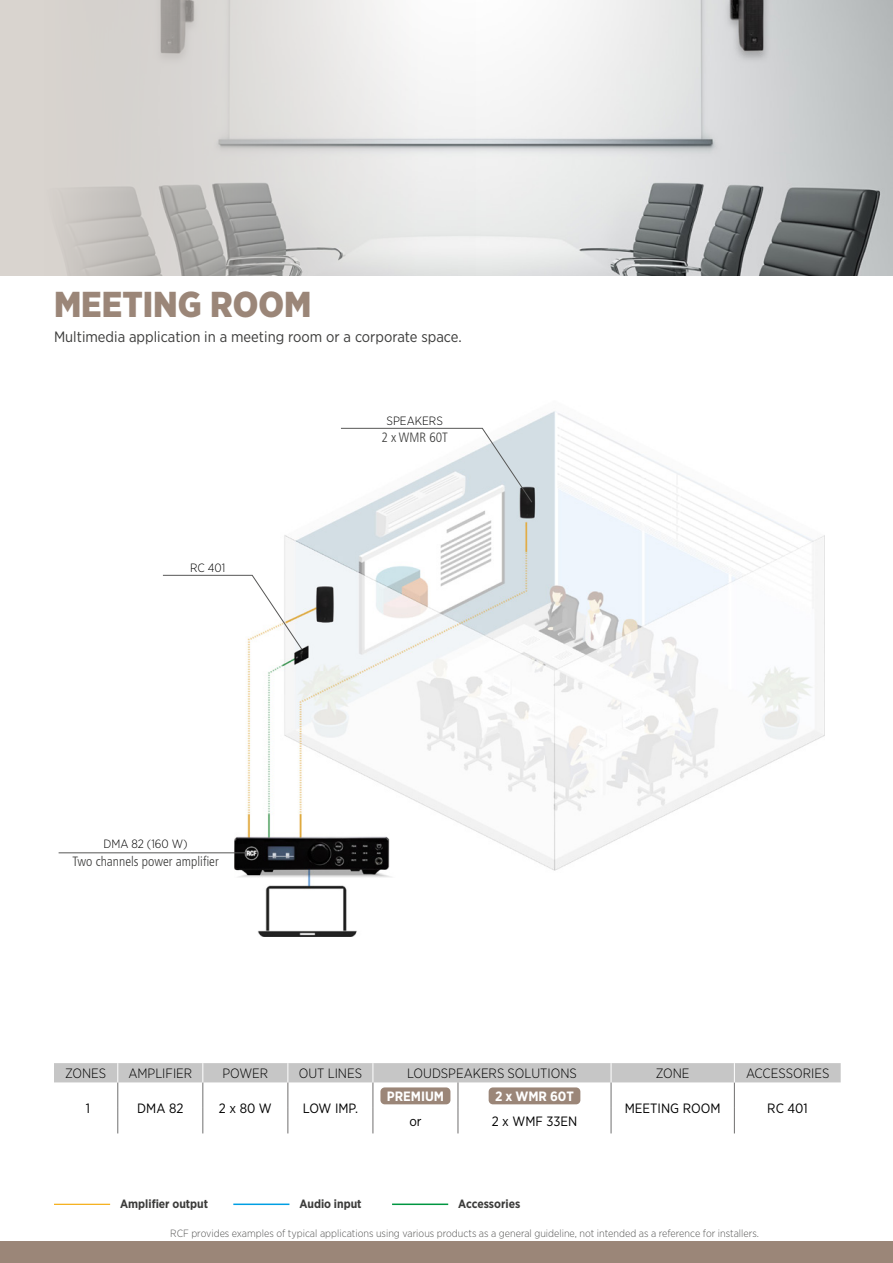
<style>
.page{position:relative;width:893px;height:1263px;background:#fff}
.page>*{position:absolute;margin:0;border:0;box-sizing:border-box;transform-origin:0 0}
.t1{font:900 36px "Gotham Narrow";color:#9b8678}
.t2{font:15px "Gotham Narrow";color:#3c3c3b}
.t3{font:300 13.5px "Gotham Narrow";color:#000}
.t4{font:13.5px "Gotham Narrow";color:#000}
.t5{font:300 condensed 13.5px "Frutiger LT Std";color:#3c3c3b}
.t6{font:700 13.5px "Gotham Narrow";color:#fff}
.t7{font:700 12px "Gotham Narrow";color:#3c3c3b}
.t8{font:300 12px "Gotham Narrow";color:#000}
.t9{font:300 10.5px "Gotham Narrow";color:#575756}
</style>
<div class="page">
<div style="left:0;top:1242px;width:893px;height:21px;background:#9b8678"></div>
<img style="left:234px;top:411px;width:590px;height:525px">
<img style="left:475px;top:0;width:418px;height:276px">
<svg style="left:0;top:0;width:475px;height:276px;background:#d8d7d4"></svg>
<svg style="left:341px;top:428px;width:191px;height:75px"></svg>
<svg style="left:163px;top:575px;width:139px;height:75px"></svg>
<hr style="left:59px;top:852px;width:188px;height:1px;background:#575756">
<hr style="left:54px;top:1204px;width:56px;height:1px;background:#f4a700">
<hr style="left:233px;top:1203px;width:56px;height:2px;background:#009fe3">
<hr style="left:392px;top:1203px;width:56px;height:2px;background:#009641">
<svg style="left:54px;top:1063px;width:787px;height:70px"></svg>
<div style="left:380px;top:1087px;width:70px;height:17px;background:#9b8678;border-radius:4px"></div>
<div style="left:489px;top:1087px;width:91px;height:17px;background:#9b8678;border-radius:4px"></div>
<h1 class="t1" style="left:54px;top:281px;width:259px">MEETING ROOM</h1>
<h2 class="t2" style="left:54px;top:328px;width:409px">Multimedia application in a meeting room or a corporate space.</h2>
<p class="t8" style="left:190px;top:561px;width:37px">RC 401</p>
<p class="t8" style="left:104px;top:836px;width:85px">DMA 82 (160 W)</p>
<p class="t5" style="left:72px;top:853px;width:148px">Two channels power amplifier</p>
<p class="t8" style="left:386px;top:414px;width:58px">SPEAKERS</p>
<p class="t5" style="left:381px;top:430px;width:68px">2 x WMR 60T</p>
<p class="t3" style="left:65px;top:1065px;width:43px">ZONES</p>
<p class="t3" style="left:128px;top:1065px;width:65px">AMPLIFIER</p>
<p class="t3" style="left:222px;top:1065px;width:47px">POWER</p>
<p class="t3" style="left:299px;top:1065px;width:65px">OUT LINES</p>
<p class="t3" style="left:407px;top:1065px;width:171px">LOUDSPEAKERS SOLUTIONS</p>
<p class="t3" style="left:656px;top:1065px;width:35px">ZONE</p>
<p class="t3" style="left:746px;top:1065px;width:85px">ACCESSORIES</p>
<p class="t4" style="left:86px;top:1100px;width:6px">1</p>
<p class="t4" style="left:137px;top:1100px;width:48px">DMA 82</p>
<p class="t4" style="left:219px;top:1100px;width:54px">2 x 80 W</p>
<p class="t4" style="left:303px;top:1100px;width:57px">LOW IMP.</p>
<p class="t6" style="left:387px;top:1087px;width:59px">PREMIUM</p>
<p class="t6" style="left:495px;top:1087px;width:80px">2 x WMR 60T</p>
<p class="t4" style="left:625px;top:1100px;width:97px">MEETING ROOM</p>
<p class="t4" style="left:767px;top:1100px;width:42px">RC 401</p>
<p class="t4" style="left:409px;top:1113px;width:14px">or</p>
<p class="t4" style="left:492px;top:1113px;width:87px">2 x WMF 33EN</p>
<p class="t7" style="left:120px;top:1196px;width:90px">Amplifier output</p>
<p class="t7" style="left:299px;top:1196px;width:64px">Audio input</p>
<p class="t7" style="left:458px;top:1196px;width:64px">Accessories</p>
<p class="t9" style="left:170px;top:1227px;width:590px">RCF provides examples of typical applications using various products as a general guideline, not intended as a reference for installers.</p>
</div>
